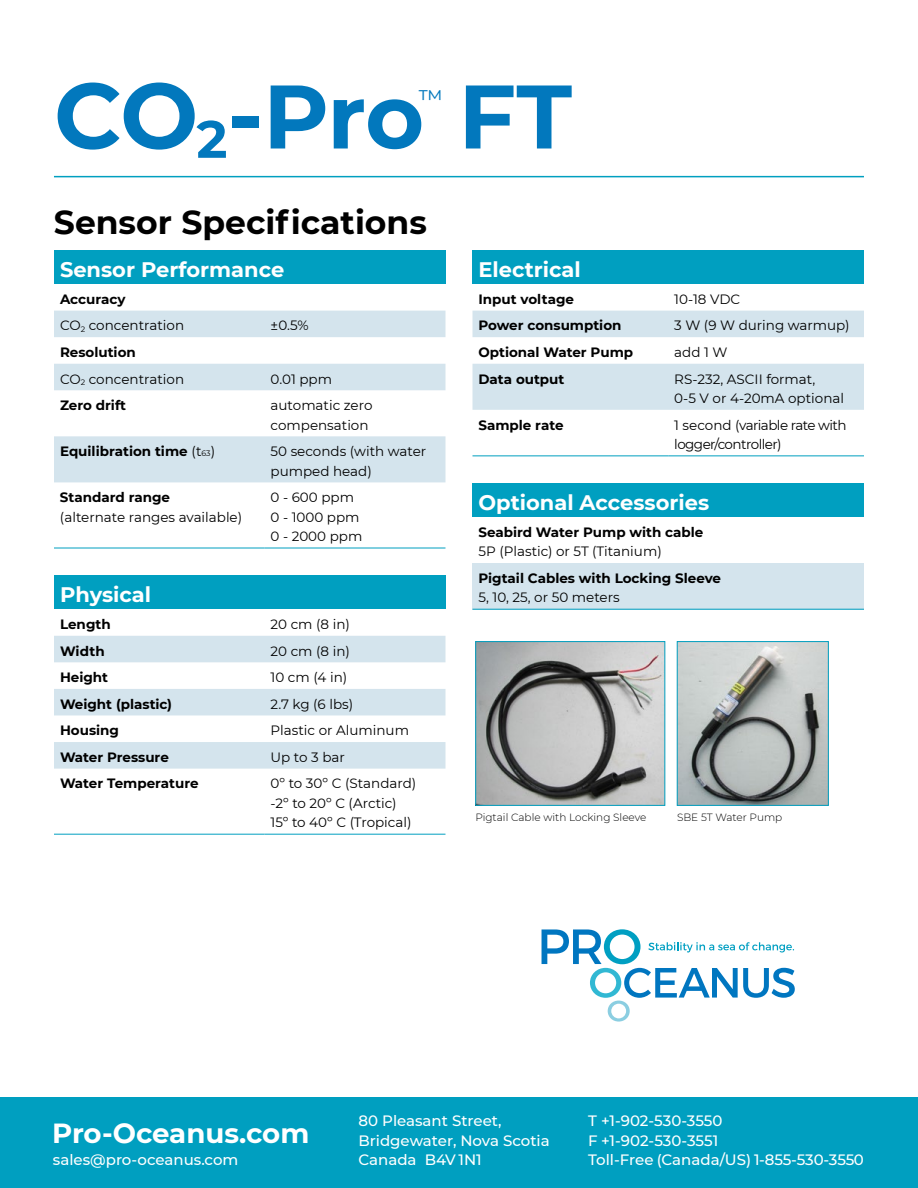
<style>
.page{position:relative;width:918px;height:1188px;background:#fff}
.page>*{position:absolute;margin:0;border:0;box-sizing:border-box;transform-origin:0 0}
.t1{font:700 90px "Montserrat";color:#0278bd}
.t2{font:700 33px "Montserrat";color:#000}
.t3{font:700 27.6px "Montserrat";letter-spacing:-.005em;color:#fff}
.t4{font:24px "Montserrat";color:#0278bd}
.t5{font:700 21px "Montserrat";color:#fff}
.t6{font:500 15px/19.5px "Montserrat";color:#fff}
.t7{font:13.5px/19.5px "Montserrat";color:#000}
.t8{font:700 13.5px "Montserrat";color:#000}
.t9{font:13.5px/19.5px "Montserrat";letter-spacing:-.04em;color:#000}
.t10{font:300 10.5px "Montserrat";color:#000}
.s1{font-size:92.7px}
.s2{font-weight:700}
.s3{font-weight:400}
.s4{font-weight:400;font-size:7.8px}
</style>
<div class="page">
<hr style="left:54px;top:176px;width:810px;height:1px;background:#009fc0">
<div style="left:0;top:1097px;width:918px;height:91px;background:#009fc0"></div>
<svg style="left:542px;top:929px;width:253px;height:93px"></svg>
<div style="left:54px;top:250px;width:392px;height:34px;background:#009fc0"></div>
<svg style="left:54px;top:311px;width:392px;height:171px;fill:#d4e4ed"></svg>
<hr style="left:54px;top:548px;width:211px;height:1px;background:#009fc0">
<hr style="left:265px;top:548px;width:180px;height:1px;background:#009fc0">
<div style="left:54px;top:575px;width:392px;height:34px;background:#009fc0"></div>
<svg style="left:54px;top:636px;width:392px;height:133px;fill:#d4e4ed"></svg>
<hr style="left:54px;top:834px;width:211px;height:1px;background:#009fc0">
<hr style="left:265px;top:834px;width:180px;height:1px;background:#009fc0">
<div style="left:472px;top:250px;width:392px;height:34px;background:#009fc0"></div>
<svg style="left:472px;top:311px;width:392px;height:99px"></svg>
<hr style="left:472px;top:455px;width:196px;height:1px;background:#009fc0">
<hr style="left:668px;top:455px;width:196px;height:1px;background:#009fc0">
<div style="left:472px;top:483px;width:392px;height:34px;background:#009fc0"></div>
<div style="left:472px;top:563px;width:392px;height:46px;background:#d4e4ed"></div>
<hr style="left:472px;top:609px;width:392px;height:1px;background:#009fc0">
<img style="left:478px;top:643px;width:185px;height:161px">
<div style="left:476px;top:641px;width:189px;height:165px;border:1px solid #009fc0"></div>
<img style="left:679px;top:643px;width:148px;height:161px">
<div style="left:677px;top:641px;width:152px;height:165px;border:1px solid #009fc0"></div>
<h1 class="t1" style="left:54px;top:52px;width:520px"><span class="s1">CO</span><sub>2</sub><span class="s1">-</span>Pro FT</h1>
<h3 class="t4" style="left:419px;top:81px;width:26px">™</h3>
<h2 class="t2" style="left:54px;top:198px;width:374px">Sensor Specifications</h2>
<h3 class="t5" style="left:60px;top:255px;width:226px">Sensor Performance</h3>
<p class="t7" style="left:60px;top:285px;width:126px;line-height:26.5px"><span class="s2">Accuracy<br></span>CO<sub>2</sub> concentration</p>
<p class="t7" style="left:271px;top:315px;width:40px">±0.5%</p>
<p class="t7" style="left:60px;top:338px;width:126px;line-height:26.5px"><span class="s2">Resolution<br></span>CO<sub>2</sub> concentration</p>
<p class="t7" style="left:271px;top:369px;width:63px">0.01 ppm</p>
<p class="t8" style="left:60px;top:396px;width:68px">Zero drift</p>
<p class="t7" style="left:271px;top:395px;width:103px">automatic zero compensation</p>
<p class="t8" style="left:60px;top:442px;width:157px">Equilibration time <span class="s3">(t</span><span class="s4">63</span><span class="s3">)</span></p>
<p class="t7" style="left:271px;top:441px;width:157px">50 seconds (with water pumped head)</p>
<p class="t8" style="left:60px;top:488px;width:112px">Standard range</p>
<p class="t7" style="left:60px;top:507px;width:184px">(alternate ranges available)</p>
<p class="t7" style="left:271px;top:487px;width:93px">0 - 600 ppm<br>0 - 1000 ppm<br>0 - 2000 ppm</p>
<h3 class="t5" style="left:60px;top:580px;width:93px">Physical</h3>
<p class="t8" style="left:60px;top:614px;width:52px">Length</p>
<p class="t7" style="left:271px;top:614px;width:81px">20 cm (8 in)</p>
<p class="t8" style="left:60px;top:641px;width:46px">Width</p>
<p class="t7" style="left:271px;top:641px;width:81px">20 cm (8 in)</p>
<p class="t8" style="left:60px;top:668px;width:50px">Height</p>
<p class="t7" style="left:271px;top:667px;width:78px">10 cm (4 in)</p>
<p class="t8" style="left:60px;top:694px;width:114px">Weight (plastic)</p>
<p class="t7" style="left:271px;top:694px;width:84px">2.7 kg (6 lbs)</p>
<p class="t8" style="left:60px;top:721px;width:61px">Housing</p>
<p class="t7" style="left:271px;top:720px;width:140px">Plastic or Aluminum</p>
<p class="t8" style="left:60px;top:747px;width:110px">Water Pressure</p>
<p class="t7" style="left:271px;top:747px;width:76px">Up to 3 bar</p>
<p class="t8" style="left:60px;top:774px;width:140px">Water Temperature</p>
<p class="t7" style="left:271px;top:773px;width:147px">0º to 30º C (Standard) -2º to 20º C (Arctic)<br>15º to 40º C (Tropical)</p>
<h3 class="t5" style="left:478px;top:255px;width:104px">Electrical</h3>
<p class="t8" style="left:478px;top:289px;width:97px">Input voltage</p>
<p class="t7" style="left:674px;top:289px;width:67px">10-18 VDC</p>
<p class="t8" style="left:478px;top:316px;width:145px">Power consumption</p>
<p class="t7" style="left:674px;top:315px;width:177px">3 W (9 W during warmup)</p>
<p class="t8" style="left:478px;top:342px;width:156px">Optional Water Pump</p>
<p class="t7" style="left:674px;top:342px;width:55px">add 1 W</p>
<p class="t8" style="left:478px;top:369px;width:87px">Data output</p>
<p class="t7" style="left:674px;top:369px;width:171px">RS-232, ASCII format,<br>0-5 V or 4-20mA optional</p>
<p class="t8" style="left:478px;top:415px;width:87px">Sample rate</p>
<p class="t9" style="left:674px;top:415px;width:174px">1 second (variable rate with logger/controller)</p>
<h3 class="t5" style="left:478px;top:488px;width:232px">Optional Accessories</h3>
<p class="t8" style="left:478px;top:522px;width:226px">Seabird Water Pump with cable</p>
<p class="t7" style="left:478px;top:541px;width:185px">5P (Plastic) or 5T (Titanium)</p>
<p class="t8" style="left:478px;top:568px;width:244px">Pigtail Cables with Locking Sleeve</p>
<p class="t7" style="left:478px;top:587px;width:143px">5, 10, 25, or 50 meters</p>
<p class="t10" style="left:476px;top:810px;width:172px">Pigtail Cable with Locking Sleeve</p>
<p class="t10" style="left:677px;top:810px;width:107px">SBE 5T Water Pump</p>
<h3 class="t3" style="left:52px;top:1113px;width:259px">Pro-Oceanus.com</h3>
<p class="t6" style="left:358px;top:1111px;width:193px">80 Pleasant Street,<br>Bridgewater, Nova Scotia<br>Canada B4V 1N1</p>
<p class="t6" style="left:588px;top:1111px;width:136px">T +1-902-530-3550<br>F +1-902-530-3551</p>
<p class="t6" style="left:53px;top:1150px;width:187px">sales@pro-oceanus.com</p>
<p class="t6" style="left:588px;top:1150px;width:277px">Toll-Free (Canada/US) 1-855-530-3550</p>
</div>
